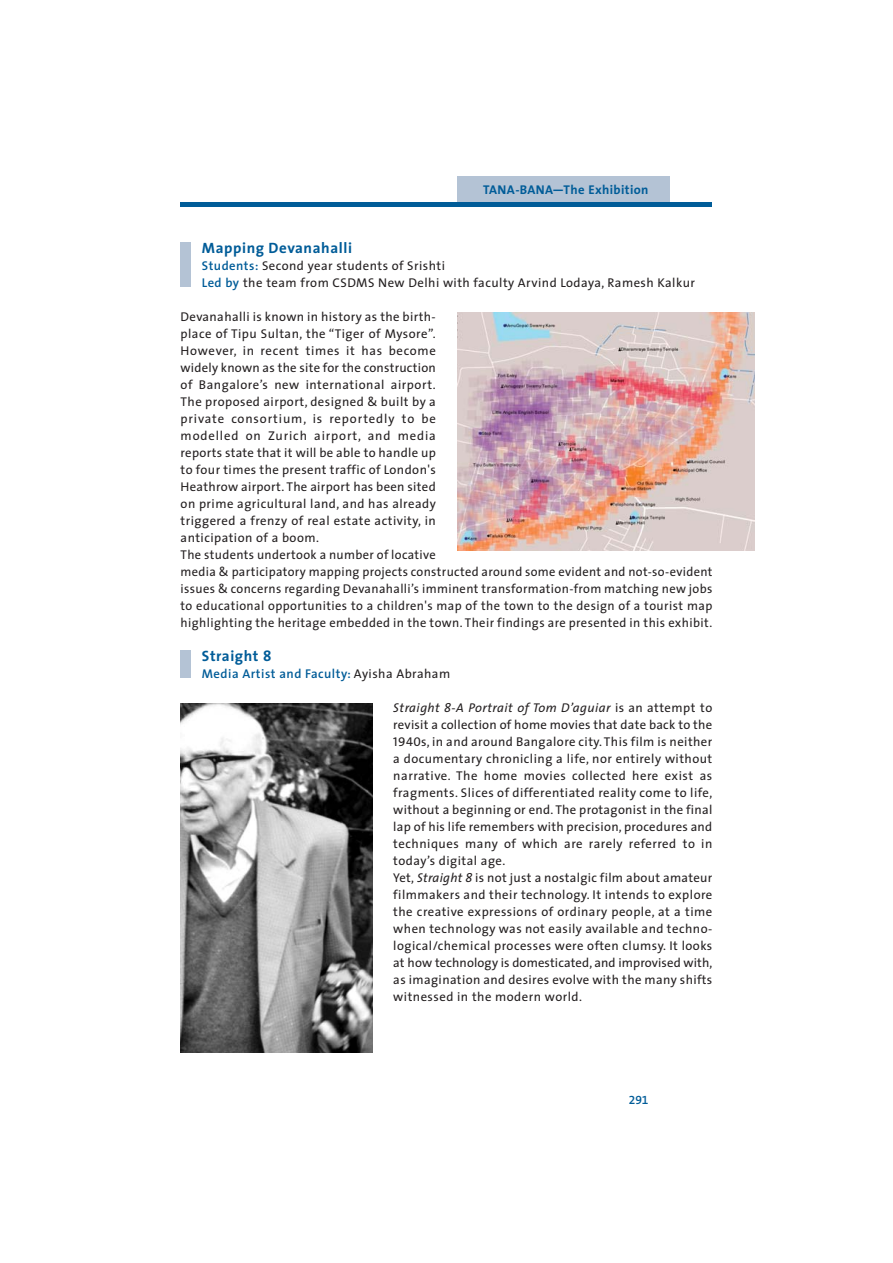
<style>
.page{position:relative;width:893px;height:1263px;background:#fff}
.page>*{position:absolute;margin:0;border:0;box-sizing:border-box;transform-origin:0 0}
.t1{font:700 15px "The Sans";letter-spacing:.04em;color:#005c98}
.t2{font:12.75px/17px "The Sans";letter-spacing:.035em;color:#231f20}
.t3{font:600 12.75px "The Sans";letter-spacing:.035em;color:#005c98}
.t4{font:700 12.75px "The Sans";letter-spacing:.03em;color:#005c98}
.t5{font:12px "The Sans Semi Bold Expert";color:#005c98}
.s1{font-family:"The Sans Bold Expert";font-weight:400}
.s2{font-weight:600;color:#005c98}
.s3{font-weight:400;color:#231f20}
.s4{font-style:italic}
.s5{font-family:"The Sans Caps"}
</style>
<div class="page">
<img style="left:181px;top:704px;width:191px;height:348px">
<img style="left:457px;top:313px;width:298px;height:238px">
<div style="left:181px;top:242px;width:10px;height:45px;background:#b4c3d5"></div>
<div style="left:181px;top:651px;width:10px;height:27px;background:#b4c3d5"></div>
<hr style="left:181px;top:202px;width:531px;height:4px;background:#005c98">
<div style="left:457px;top:177px;width:212px;height:25px;background:#b4c3d5"></div>
<p class="t4" style="left:483px;top:183px;width:167px">TANA-BANA<span class="s1">—</span>The Exhibition</p>
<p class="t1" style="left:202px;top:240px;width:152px">Mapping Devanahalli</p>
<p class="t2" style="left:202px;top:259px;width:494px"><span class="s2">Students:</span> Second year students of Srishti<br><span class="s2">Led by</span> the team from CSDMS New Delhi with faculty Arvind Lodaya, Ramesh Kalkur</p>
<p class="t2" style="left:181px;top:310px;width:533px">Devanahalli is known in history as the birth-<br>place of Tipu Sultan, the “Tiger of Mysore”.<br>However, in recent times it has become<br>widely known as the site for the construction<br>of Bangalore’s new international airport.<br>The proposed airport, designed &amp; built by a<br>private consortium, is reportedly to be<br>modelled on Zurich airport, and media<br>reports state that it will be able to handle up<br>to four times the present traffic of London's<br>Heathrow airport. The airport has been sited<br>on prime agricultural land, and has already<br>triggered a frenzy of real estate activity, in<br>anticipation of a boom.<br>The students undertook a number of locative<br>media &amp; participatory mapping projects constructed around some evident and not-so-evident issues &amp; concerns regarding Devanahalli’s imminent transformation-from matching new jobs to educational opportunities to a children's map of the town to the design of a tourist map highlighting the heritage embedded in the town. Their findings are presented in this exhibit.</p>
<p class="t1" style="left:202px;top:649px;width:71px">Straight 8</p>
<p class="t3" style="left:202px;top:669px;width:250px">Media Artist and Faculty: <span class="s3">Ayisha Abraham</span></p>
<p class="t2" style="left:393px;top:701px;width:320px"><span class="s4">Straight 8-A Portrait of Tom D’aguiar</span> is an attempt to revisit a collection of home movies that date back to the <span class="s5">1940</span>s, in and around Bangalore city. This film is neither a documentary chronicling a life, nor entirely without narrative. The home movies collected here exist as fragments. Slices of differentiated reality come to life, without a beginning or end. The protagonist in the final lap of his life remembers with precision, procedures and techniques many of which are rarely referred to in today’s digital age.<br>Yet, <span class="s4">Straight 8</span> is not just a nostalgic film about amateur filmmakers and their technology. It intends to explore the creative expressions of ordinary people, at a time when technology was not easily available and techno&shy;logical/chemical processes were often clumsy. It looks at how technology is domesticated, and improvised with, as imagination and desires evolve with the many shifts witnessed in the modern world.</p>
<p class="t5" style="left:628px;top:1092px;width:21px">291</p>
</div>
